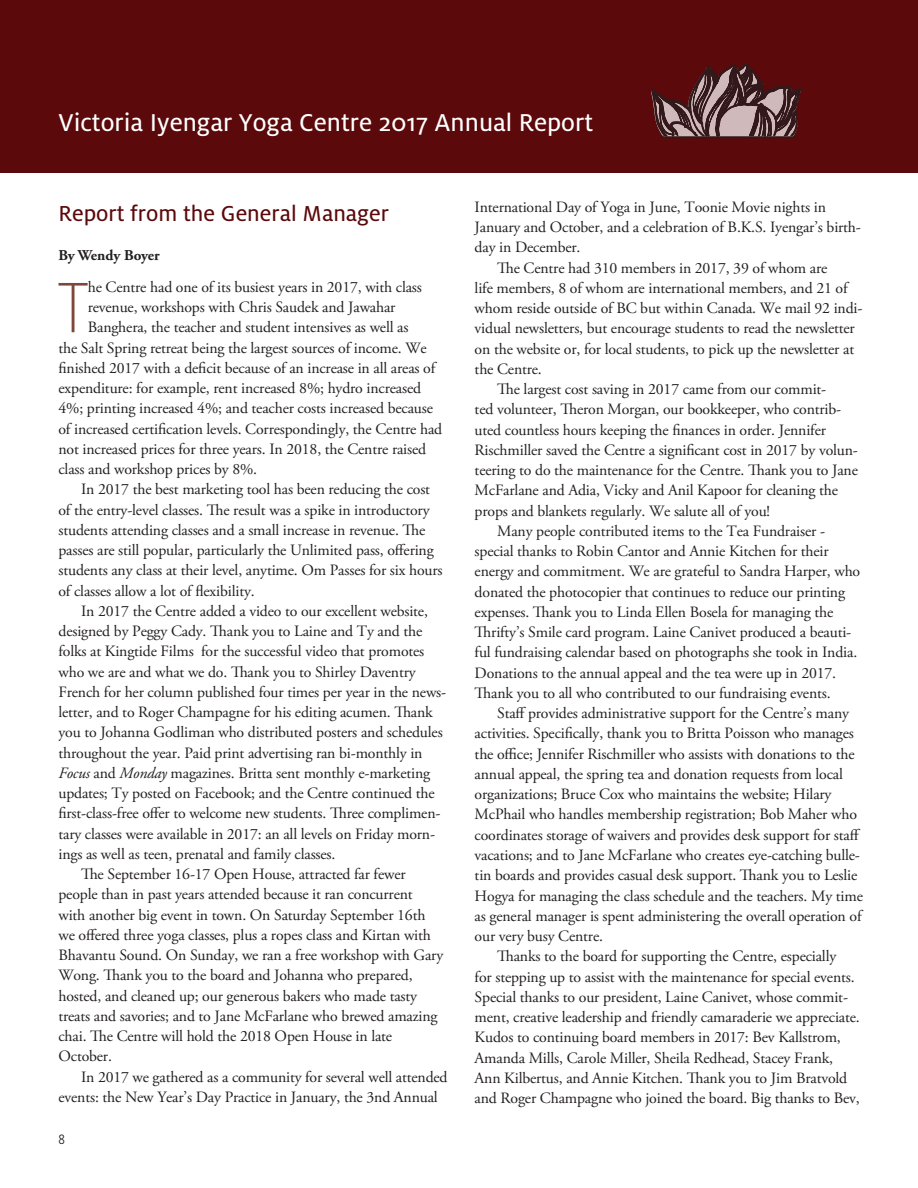
<style>
.page{position:relative;width:918px;height:1188px;background:#fff}
.page>*{position:absolute;margin:0;border:0;box-sizing:border-box;transform-origin:0 0}
.t1{font:100 condensed 69px "Helvetica Neue";color:#81463b}
.t2{font:27px "Milo Text";color:#fff}
.t3{font:24px "Milo Text";color:#5b090b}
.t4{font:15.75px "Adobe Garamond Pro";letter-spacing:-.01em;color:#231f20}
.t5{font:700 15px "Adobe Garamond Pro";color:#231f20}
.t6{font:300 condensed 13.5px "Frutiger";color:#231f20}
.s1{font-style:italic}
</style>
<div class="page">
<div style="left:0;top:0;width:918px;height:173px;background:#5b090b"></div>
<svg style="left:652px;top:63px;width:149px;height:74px"></svg>
<hr style="left:661px;top:136px;width:135px;height:2px;background:#231f20">
<h2 class="t2" style="left:59px;top:107px;width:536px">Victoria Iyengar Yoga Centre 2017 Annual Report</h2>
<h3 class="t3" style="left:58px;top:199px;width:332px">Report from the General Manager</h3>
<p class="t5" style="left:58px;top:246px;width:103px">By Wendy Boyer</p>
<h1 class="t1" style="left:58px;top:269px;width:31px">T</h1>
<p class="t4" style="left:88px;top:277px;width:336px">he Centre had one of its busiest years in 2017, with class</p>
<p class="t4" style="left:88px;top:298px;width:309px">revenue, workshops with Chris Saudek and Jawahar</p>
<p class="t4" style="left:88px;top:318px;width:322px">Banghera, the teacher and student intensives as well as</p>
<p class="t4" style="left:58px;top:338px;width:370px">the Salt Spring retreat being the largest sources of income. We</p>
<p class="t4" style="left:58px;top:358px;width:378px">finished 2017 with a deficit because of an increase in all areas of</p>
<p class="t4" style="left:58px;top:379px;width:364px">expenditure: for example, rent increased 8%; hydro increased</p>
<p class="t4" style="left:58px;top:399px;width:376px">4%; printing increased 4%; and teacher costs increased because</p>
<p class="t4" style="left:58px;top:419px;width:385px">of increased certification levels. Correspondingly, the Centre had</p>
<p class="t4" style="left:58px;top:439px;width:369px">not increased prices for three years. In 2018, the Centre raised</p>
<p class="t4" style="left:58px;top:460px;width:200px">class and workshop prices by 8%.</p>
<p class="t4" style="left:81px;top:480px;width:351px">In 2017 the best marketing tool has been reducing the cost</p>
<p class="t4" style="left:58px;top:500px;width:373px">of the entry-level classes. The result was a spike in introductory</p>
<p class="t4" style="left:58px;top:520px;width:368px">students attending classes and a small increase in revenue. The</p>
<p class="t4" style="left:58px;top:541px;width:377px">passes are still popular, particularly the Unlimited pass, offering</p>
<p class="t4" style="left:58px;top:561px;width:386px">students any class at their level, anytime. Om Passes for six hours</p>
<p class="t4" style="left:58px;top:581px;width:198px">of classes allow a lot of flexibility.</p>
<p class="t4" style="left:81px;top:601px;width:349px">In 2017 the Centre added a video to our excellent website,</p>
<p class="t4" style="left:58px;top:622px;width:365px">designed by Peggy Cady. Thank you to Laine and Ty and the</p>
<p class="t4" style="left:58px;top:642px;width:367px">folks at Kingtide Films for the successful video that promotes</p>
<p class="t4" style="left:58px;top:662px;width:359px">who we are and what we do. Thank you to Shirley Daventry</p>
<p class="t4" style="left:58px;top:682px;width:389px">French for her column published four times per year in the news-</p>
<p class="t4" style="left:58px;top:703px;width:376px">letter, and to Roger Champagne for his editing acumen. Thank</p>
<p class="t4" style="left:58px;top:723px;width:386px">you to Johanna Godliman who distributed posters and schedules</p>
<p class="t4" style="left:58px;top:743px;width:366px">throughout the year. Paid print advertising ran bi-monthly in</p>
<p class="t4" style="left:58px;top:763px;width:373px"><span class="s1">Focus</span> and <span class="s1">Monday</span> magazines. Britta sent monthly e-marketing</p>
<p class="t4" style="left:58px;top:784px;width:378px">updates; Ty posted on Facebook; and the Centre continued the</p>
<p class="t4" style="left:58px;top:804px;width:384px">first-class-free offer to welcome new students. Three complimen-</p>
<p class="t4" style="left:58px;top:824px;width:378px">tary classes were available in 2017: an all levels on Friday morn-</p>
<p class="t4" style="left:58px;top:844px;width:279px">ings as well as teen, prenatal and family classes.</p>
<p class="t4" style="left:81px;top:865px;width:326px">The September 16-17 Open House, attracted far fewer</p>
<p class="t4" style="left:58px;top:885px;width:356px">people than in past years attended because it ran concurrent</p>
<p class="t4" style="left:58px;top:905px;width:368px">with another big event in town. On Saturday September 16th</p>
<p class="t4" style="left:58px;top:925px;width:374px">we offered three yoga classes, plus a ropes class and Kirtan with</p>
<p class="t4" style="left:58px;top:946px;width:386px">Bhavantu Sound. On Sunday, we ran a free workshop with Gary</p>
<p class="t4" style="left:58px;top:966px;width:356px">Wong. Thank you to the board and Johanna who prepared,</p>
<p class="t4" style="left:58px;top:986px;width:360px">hosted, and cleaned up; our generous bakers who made tasty</p>
<p class="t4" style="left:58px;top:1006px;width:381px">treats and savories; and to Jane McFarlane who brewed amazing</p>
<p class="t4" style="left:58px;top:1027px;width:335px">chai. The Centre will hold the 2018 Open House in late</p>
<p class="t4" style="left:58px;top:1047px;width:55px">October.</p>
<p class="t4" style="left:81px;top:1067px;width:368px">In 2017 we gathered as a community for several well attended</p>
<p class="t4" style="left:58px;top:1087px;width:381px">events: the New Year’s Day Practice in January, the 3nd Annual</p>
<p class="t6" style="left:58px;top:1132px;width:8px">8</p>
<p class="t4" style="left:475px;top:197px;width:353px">International Day of Yoga in June, Toonie Movie nights in</p>
<p class="t4" style="left:475px;top:218px;width:388px">January and October, and a celebration of B.K.S. Iyengar’s birth-</p>
<p class="t4" style="left:475px;top:238px;width:107px">day in December.</p>
<p class="t4" style="left:497px;top:258px;width:332px">The Centre had 310 members in 2017, 39 of whom are</p>
<p class="t4" style="left:475px;top:278px;width:375px">life members, 8 of whom are international members, and 21 of</p>
<p class="t4" style="left:475px;top:299px;width:389px">whom reside outside of BC but within Canada. We mail 92 indi-</p>
<p class="t4" style="left:475px;top:319px;width:382px">vidual newsletters, but encourage students to read the newsletter</p>
<p class="t4" style="left:475px;top:339px;width:381px">on the website or, for local students, to pick up the newsletter at</p>
<p class="t4" style="left:475px;top:359px;width:69px">the Centre.</p>
<p class="t4" style="left:497px;top:380px;width:331px">The largest cost saving in 2017 came from our commit-</p>
<p class="t4" style="left:475px;top:400px;width:368px">ted volunteer, Theron Morgan, our bookkeeper, who contrib-</p>
<p class="t4" style="left:475px;top:420px;width:353px">uted countless hours keeping the finances in order. Jennifer</p>
<p class="t4" style="left:475px;top:440px;width:385px">Rischmiller saved the Centre a significant cost in 2017 by volun-</p>
<p class="t4" style="left:475px;top:461px;width:385px">teering to do the maintenance for the Centre. Thank you to Jane</p>
<p class="t4" style="left:475px;top:481px;width:365px">McFarlane and Adia, Vicky and Anil Kapoor for cleaning the</p>
<p class="t4" style="left:475px;top:501px;width:297px">props and blankets regularly. We salute all of you!</p>
<p class="t4" style="left:497px;top:521px;width:329px">Many people contributed items to the Tea Fundraiser -</p>
<p class="t4" style="left:475px;top:542px;width:356px">special thanks to Robin Cantor and Annie Kitchen for their</p>
<p class="t4" style="left:475px;top:562px;width:387px">energy and commitment. We are grateful to Sandra Harper, who</p>
<p class="t4" style="left:475px;top:582px;width:372px">donated the photocopier that continues to reduce our printing</p>
<p class="t4" style="left:475px;top:602px;width:360px">expenses. Thank you to Linda Ellen Bosela for managing the</p>
<p class="t4" style="left:475px;top:623px;width:378px">Thrifty’s Smile card program. Laine Canivet produced a beauti-</p>
<p class="t4" style="left:475px;top:643px;width:384px">ful fundraising calendar based on photographs she took in India.</p>
<p class="t4" style="left:475px;top:663px;width:363px">Donations to the annual appeal and the tea were up in 2017.</p>
<p class="t4" style="left:475px;top:684px;width:358px">Thank you to all who contributed to our fundraising events.</p>
<p class="t4" style="left:497px;top:704px;width:353px">Staff provides administrative support for the Centre’s many</p>
<p class="t4" style="left:475px;top:724px;width:381px">activities. Specifically, thank you to Britta Poisson who manages</p>
<p class="t4" style="left:475px;top:744px;width:381px">the office; Jennifer Rischmiller who assists with donations to the</p>
<p class="t4" style="left:475px;top:765px;width:370px">annual appeal, the spring tea and donation requests from local</p>
<p class="t4" style="left:475px;top:785px;width:358px">organizations; Bruce Cox who maintains the website; Hilary</p>
<p class="t4" style="left:475px;top:805px;width:384px">McPhail who handles membership registration; Bob Maher who</p>
<p class="t4" style="left:475px;top:825px;width:387px">coordinates storage of waivers and provides desk support for staff</p>
<p class="t4" style="left:475px;top:846px;width:387px">vacations; and to Jane McFarlane who creates eye-catching bulle-</p>
<p class="t4" style="left:475px;top:866px;width:384px">tin boards and provides casual desk support. Thank you to Leslie</p>
<p class="t4" style="left:475px;top:886px;width:390px">Hogya for managing the class schedule and the teachers. My time</p>
<p class="t4" style="left:475px;top:906px;width:388px">as general manager is spent administering the overall operation of</p>
<p class="t4" style="left:475px;top:927px;width:130px">our very busy Centre.</p>
<p class="t4" style="left:497px;top:947px;width:341px">Thanks to the board for supporting the Centre, especially</p>
<p class="t4" style="left:475px;top:967px;width:382px">for stepping up to assist with the maintenance for special events.</p>
<p class="t4" style="left:475px;top:987px;width:375px">Special thanks to our president, Laine Canivet, whose commit-</p>
<p class="t4" style="left:475px;top:1008px;width:387px">ment, creative leadership and friendly camaraderie we appreciate.</p>
<p class="t4" style="left:475px;top:1028px;width:368px">Kudos to continuing board members in 2017: Bev Kallstrom,</p>
<p class="t4" style="left:475px;top:1048px;width:360px">Amanda Mills, Carole Miller, Sheila Redhead, Stacey Frank,</p>
<p class="t4" style="left:475px;top:1068px;width:374px">Ann Kilbertus, and Annie Kitchen. Thank you to Jim Bratvold</p>
<p class="t4" style="left:475px;top:1089px;width:387px">and Roger Champagne who joined the board. Big thanks to Bev,</p>
</div>
